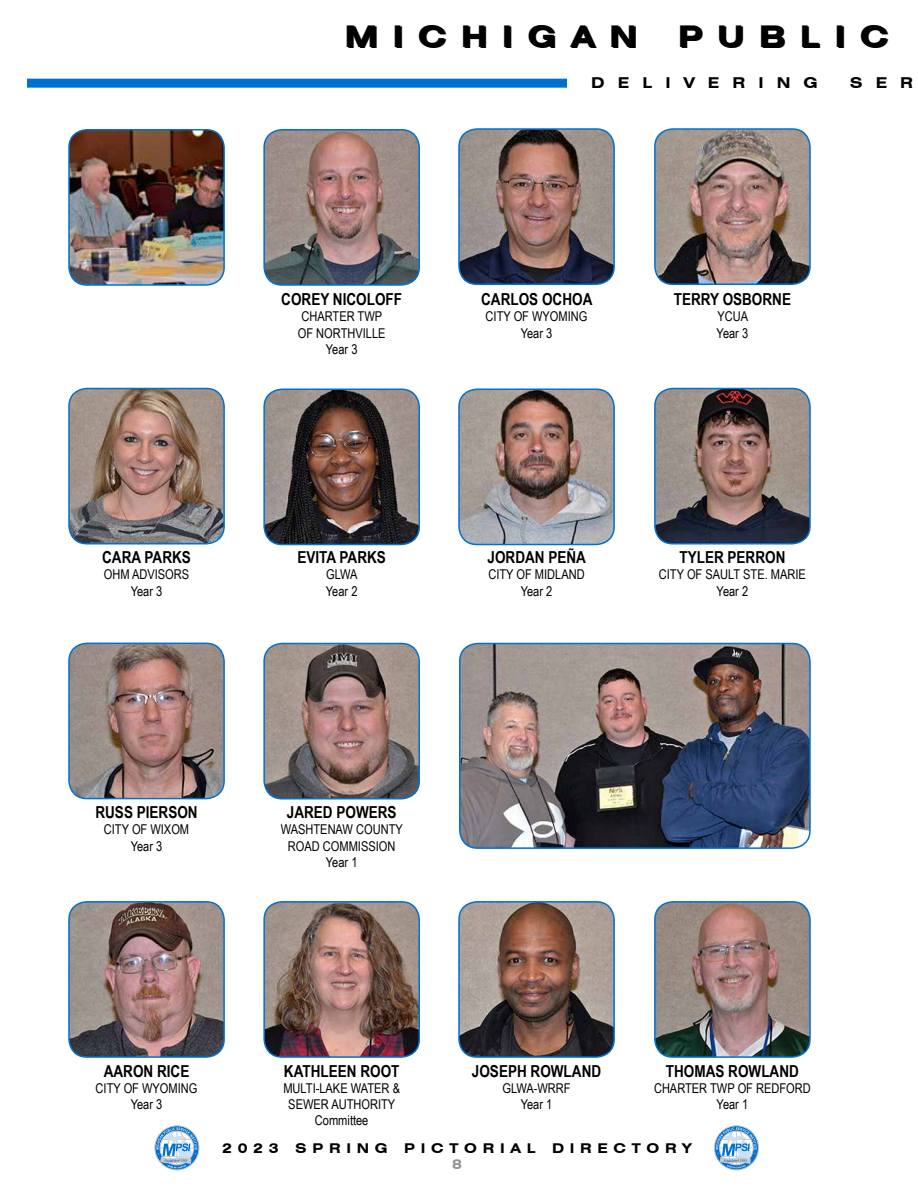
<style>
.page{position:relative;width:918px;height:1188px;background:#fff}
.page>*{position:absolute;margin:0;border:0;box-sizing:border-box;transform-origin:0 0}
.t1{font:700 expanded 30px "Swiss 721 BT";letter-spacing:.5em;color:#000}
.t2{font:700 16.5px "Arial Narrow";color:#000}
.t3{font:700 expanded 15px "Swiss 721 BT";letter-spacing:.875em;color:#000}
.t4{font:13.5px/16.2px "Arial Narrow";color:#000;text-align:center}
.t5{font:700 expanded 13.5px "Swiss 721 BT";letter-spacing:.425em;color:#000}
.t6{font:700 expanded 13.5px "Swiss 721 BT";color:#939598}
</style>
<div class="page">
<div style="left:155px;top:1126px;width:44px;height:44px;background:#c2c7cd;border-radius:50%"></div>
<div style="left:154px;top:1125px;width:45px;height:45px;border:1px solid #c7c8ca;border-radius:50%"></div>
<svg style="left:156px;top:1127px;width:41px;height:42px"></svg>
<div style="left:714px;top:1126px;width:44px;height:44px;background:#cdd3d8;border-radius:50%"></div>
<div style="left:714px;top:1125px;width:45px;height:45px;border:1px solid #c7c8ca;border-radius:50%"></div>
<svg style="left:716px;top:1127px;width:41px;height:42px"></svg>
<div style="left:27px;top:79px;width:540px;height:9px;background:#0071ce"></div>
<img style="left:460px;top:644px;width:350px;height:204px">
<div style="left:459px;top:643px;width:352px;height:206px;border:2px solid #0071ce;border-radius:18px"></div>
<img style="left:69px;top:130px;width:155px;height:155px">
<div style="left:68px;top:129px;width:157px;height:157px;border:2px solid #0071ce;border-radius:18px"></div>
<img style="left:459px;top:129px;width:155px;height:155px">
<div style="left:458px;top:128px;width:157px;height:157px;border:2px solid #0071ce;border-radius:18px"></div>
<img style="left:655px;top:129px;width:155px;height:155px">
<div style="left:654px;top:128px;width:157px;height:157px;border:2px solid #0071ce;border-radius:18px"></div>
<img style="left:69px;top:388px;width:155px;height:156px">
<div style="left:68px;top:388px;width:157px;height:156px;border:2px solid #0071ce;border-radius:18px"></div>
<img style="left:459px;top:391px;width:155px;height:153px">
<div style="left:458px;top:388px;width:157px;height:157px;border:2px solid #0071ce;border-radius:18px"></div>
<img style="left:266px;top:390px;width:153px;height:154px">
<div style="left:263px;top:388px;width:157px;height:157px;border:2px solid #0071ce;border-radius:18px"></div>
<img style="left:264px;top:130px;width:155px;height:155px">
<div style="left:263px;top:129px;width:157px;height:157px;border:2px solid #0071ce;border-radius:18px"></div>
<img style="left:655px;top:388px;width:155px;height:156px">
<div style="left:654px;top:388px;width:157px;height:156px;border:2px solid #0071ce;border-radius:18px"></div>
<img style="left:69px;top:643px;width:155px;height:156px">
<div style="left:68px;top:643px;width:157px;height:156px;border:2px solid #0071ce;border-radius:18px"></div>
<img style="left:264px;top:644px;width:155px;height:153px">
<div style="left:263px;top:643px;width:157px;height:157px;border:2px solid #0071ce;border-radius:18px"></div>
<img style="left:264px;top:902px;width:155px;height:155px">
<div style="left:263px;top:901px;width:157px;height:157px;border:2px solid #0071ce;border-radius:18px"></div>
<img style="left:459px;top:902px;width:155px;height:155px">
<div style="left:458px;top:901px;width:157px;height:157px;border:2px solid #0071ce;border-radius:18px"></div>
<img style="left:69px;top:902px;width:155px;height:155px">
<div style="left:68px;top:901px;width:157px;height:157px;border:2px solid #0071ce;border-radius:18px"></div>
<img style="left:655px;top:902px;width:155px;height:155px">
<div style="left:654px;top:901px;width:157px;height:157px;border:2px solid #0071ce;border-radius:18px"></div>
<p class="t2" style="left:102px;top:545px;width:90px">CARA PARKS</p>
<p class="t4" style="left:104px;top:566px;width:10px">OHM</p>
<p class="t4" style="left:131px;top:566px;width:52px;text-align:left">ADVISORS<br>YEAR 3</p>
<h1 class="t1" style="left:346px;top:19px;width:294px">MICHIGAN</h1>
<h1 class="t1" style="left:679px;top:19px;width:212px">PUBLIC</h1>
<p class="t3" style="left:591px;top:74px;width:228px">DELIVERING</p>
<p class="t3" style="left:850px;top:74px;width:65px">SER</p>
<p class="t2" style="left:281px;top:287px;width:113px">COREY NICOLOFF</p>
<p class="t4" style="left:301px;top:308px;width:73px">CHARTER TWP</p>
<p class="t4" style="left:298px;top:324px;width:89px">OF NORTHVILLE</p>
<p class="t4" style="left:326px;top:341px;width:33px">YEAR 3</p>
<p class="t2" style="left:297px;top:545px;width:90px">EVITA PARKS</p>
<p class="t4" style="left:326px;top:566px;width:33px;text-align:left">GLWA<br>YEAR 2</p>
<p class="t2" style="left:481px;top:287px;width:113px">CARLOS OCHOA</p>
<p class="t4" style="left:486px;top:308px;width:103px">CITY OF WYOMING<br>YEAR 3</p>
<p class="t2" style="left:674px;top:287px;width:119px">TERRY OSBORNE</p>
<p class="t4" style="left:717px;top:308px;width:33px;text-align:left">YCUA<br>YEAR 3</p>
<p class="t2" style="left:488px;top:545px;width:100px">JORDAN PEÑA</p>
<p class="t4" style="left:488px;top:566px;width:96px">CITY OF MIDLAND<br>YEAR 2</p>
<p class="t2" style="left:679px;top:545px;width:107px">TYLER PERRON</p>
<p class="t4" style="left:659px;top:566px;width:149px">CITY OF SAULT STE. MARIE<br>YEAR 2</p>
<p class="t2" style="left:95px;top:800px;width:104px">RUSS PIERSON</p>
<p class="t4" style="left:104px;top:821px;width:87px">CITY OF WIXOM<br>YEAR 3</p>
<p class="t2" style="left:287px;top:800px;width:111px">JARED POWERS</p>
<p class="t4" style="left:281px;top:821px;width:124px">WASHTENAW COUNTY<br>ROAD COMMISSION<br>YEAR 1</p>
<p class="t2" style="left:104px;top:1058px;width:87px">AARON RICE</p>
<p class="t4" style="left:96px;top:1079px;width:103px">CITY OF WYOMING<br>YEAR 3</p>
<p class="t2" style="left:284px;top:1058px;width:116px">KATHLEEN ROOT</p>
<p class="t4" style="left:283px;top:1079px;width:118px">MULTI-LAKE WATER &amp;<br>SEWER AUTHORITY<br>COMMITTEE</p>
<p class="t2" style="left:472px;top:1058px;width:129px">JOSEPH ROWLAND</p>
<p class="t4" style="left:502px;top:1079px;width:9px">GLWA</p>
<p class="t4" style="left:521px;top:1079px;width:50px;text-align:left;text-indent:13px">-WRRF<br>YEAR 1</p>
<p class="t2" style="left:666px;top:1058px;width:133px">THOMAS ROWLAND</p>
<p class="t4" style="left:717px;top:1079px;width:87px;text-align:left;text-indent:-63px">CHARTER TWP OF REDFORD<br>YEAR 1</p>
<p class="t5" style="left:222px;top:1140px;width:471px">2023 SPRING PICTORIAL DIRECTORY</p>
<p class="t6" style="left:452px;top:1156px;width:11px">8</p>
</div>
